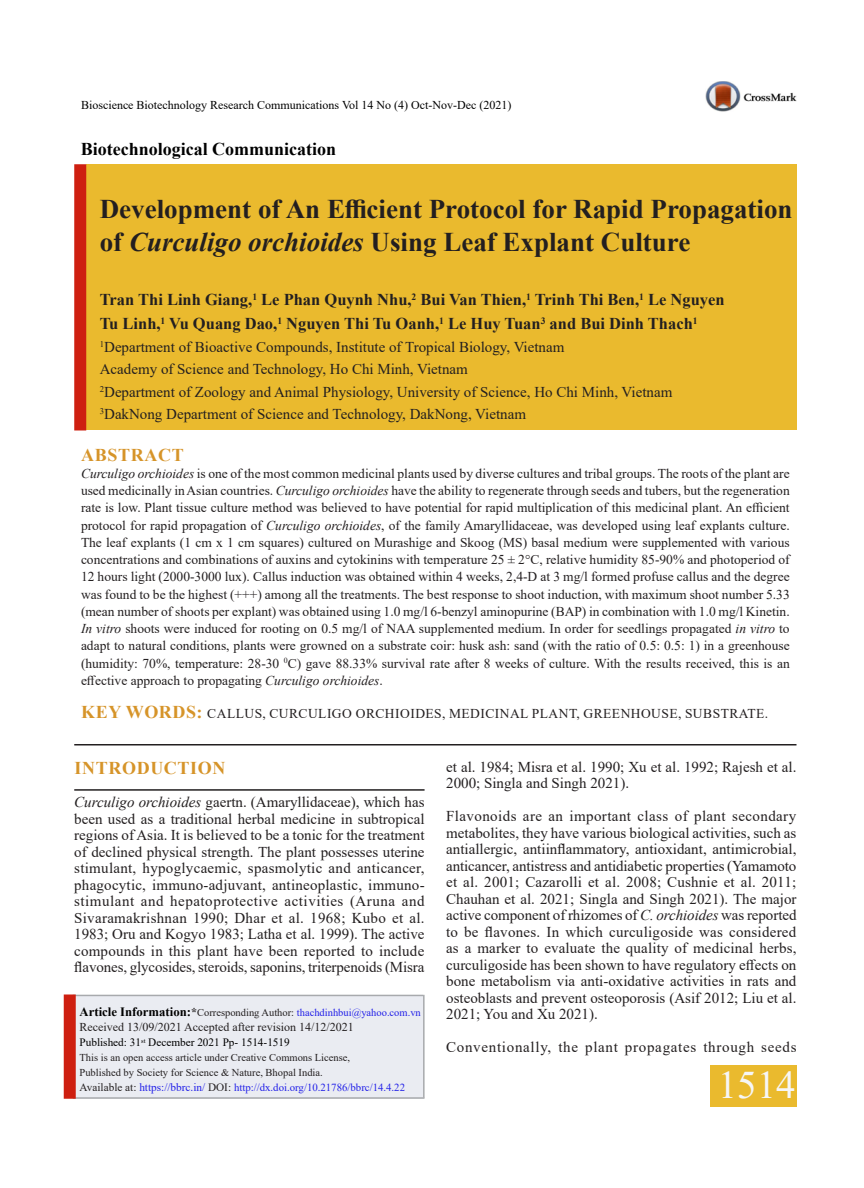
<style>
.page{position:relative;width:864px;height:1188px;background:#fff}
.page>*{position:absolute;margin:0;border:0;box-sizing:border-box;transform-origin:0 0}
.Body_text{font:39px "Times New Roman";color:#f6f6f7}
.Body_text-2{font:700 27px/33px "Times New Roman";color:#231f20}
.Body_text-3{font:700 18px "Times New Roman";color:#000}
.Body_text-4{font:700 18px "Times New Roman";letter-spacing:.035em;color:#d69429}
.Body_text-5{font:700 16.5px/24px "Times New Roman";color:#231f20}
.Body_text-6{font:15px/16.5px "Times New Roman";color:#231f20;text-align:justify}
.Body_text-7{font:15px "Times New Roman";letter-spacing:.045em;color:#231f20}
.Body_text-8{font:13.5px/17.2px "Times New Roman";color:#231f20;text-align:justify}
.Body_text-9{font:13.5px "Times New Roman";letter-spacing:.035em;color:#231f20}
.Body_text-10{font:12px "Times New Roman";color:#000}
.Body_text-11{font:12px "Times New Roman";color:#231f20}
.Body_text-12{font:11.25px "Times New Roman";color:#000}
.Body_text-13{font:10.8px "Times New Roman";color:#2321e8}
.Body_text-14{font:10.5px/15px "Times New Roman";color:#231f20}
.Body_text-15{font:10.5px "Times New Roman";color:#2321e8}
.s1{font-style:italic}
.s2{font-weight:700;font-size:18px;color:#d69429}
.s3{font-weight:700;font-size:12.75px;color:#000}
.s4{font-weight:700;font-size:12px;color:#231f20}
.s5{color:#231f20}
.s6{font-size:11.25px;color:#231f20}
.s7{font-size:11.25px}
</style>
<div class="page">
<hr style="left:74px;top:744px;width:722px;height:2px;background:#231f20">
<hr style="left:74px;top:789px;width:351px;height:2px;background:#231f20">
<div style="left:710px;top:1066px;width:86px;height:41px;background:#eaba2e"></div>
<img style="left:705px;top:81px;width:91px;height:31px">
<div style="left:73px;top:995px;width:350px;height:103px;background:#eaecf2"></div>
<hr style="left:423px;top:995px;width:2px;height:103px;background:#a8aaad">
<hr style="left:73px;top:995px;width:350px;height:1px;background:#a8aaad">
<hr style="left:73px;top:1097px;width:352px;height:2px;background:#a8aaad">
<div style="left:64px;top:994px;width:12px;height:105px;background:#ce1f10"></div>
<div style="left:86px;top:164px;width:710px;height:266px;background:#eaba2e"></div>
<div style="left:74px;top:164px;width:12px;height:266px;background:#ce1f10"></div>
<p class="Body_text-10" style="left:81px;top:96px;width:432px">Bioscience Biotechnology Research Communications Vol 14 No (4) Oct-Nov-Dec (2021)</p>
<p class="Body_text-3" style="left:81px;top:136px;width:257px">Biotechnological Communication</p>
<p class="Body_text-2" style="left:100px;top:192px;width:694px">Development of An Efficient Protocol for Rapid Propagation of <span class="s1">Curculigo orchioides</span> Using Leaf Explant Culture</p>
<p class="Body_text-5" style="left:100px;top:287px;width:626px">Tran Thi Linh Giang,<sup>1</sup> Le Phan Quynh Nhu,<sup>2</sup> Bui Van Thien,<sup>1</sup> Trinh Thi Ben,<sup>1</sup> Le Nguyen<br>Tu Linh,<sup>1</sup> Vu Quang Dao,<sup>1</sup> Nguyen Thi Tu Oanh,<sup>1</sup> Le Huy Tuan<sup>3</sup> and Bui Dinh Thach<sup>1</sup></p>
<p class="Body_text-6" style="left:100px;top:338px;width:466px"><sup>1</sup>Department of Bioactive Compounds, Institute of Tropical Biology, Vietnam</p>
<p class="Body_text-6" style="left:100px;top:360px;width:370px">Academy of Science and Technology, Ho Chi Minh, Vietnam</p>
<p class="Body_text-6" style="left:100px;top:383px;width:574px"><sup>2</sup>Department of Zoology and Animal Physiology, University of Science, Ho Chi Minh, Vietnam</p>
<p class="Body_text-6" style="left:100px;top:405px;width:428px"><sup>3</sup>DakNong Department of Science and Technology, DakNong, Vietnam</p>
<p class="Body_text-4" style="left:81px;top:442px;width:104px">ABSTRACT</p>
<p class="Body_text-8" style="left:81px;top:464px;width:710px"><span class="s1">Curculigo orchioides</span> is one of the most common medicinal plants used by diverse cultures and tribal groups. The roots of the plant are used medicinally in Asian countries. <span class="s1">Curculigo orchioides</span> have the ability to regenerate through seeds and tubers, but the regeneration rate is low. Plant tissue culture method was believed to have potential for rapid multiplication of this medicinal plant. An efficient protocol for rapid propagation of <span class="s1">Curculigo orchioides</span>, of the family Amaryllidaceae, was developed using leaf explants culture.<br>The leaf explants (1 cm x 1 cm squares) cultured on Murashige and Skoog (MS) basal medium were supplemented with various concentrations and combinations of auxins and cytokinins with temperature 25 ± 2°C, relative humidity 85-90% and photoperiod of 12 hours light (2000-3000 lux). Callus induction was obtained within 4 weeks, 2,4-D at 3 mg/l formed profuse callus and the degree was found to be the highest (+++) among all the treatments. The best response to shoot induction, with maximum shoot number 5.33 (mean number of shoots per explant) was obtained using 1.0 mg/l 6-benzyl aminopurine (BAP) in combination with 1.0 mg/l Kinetin.<br><span class="s1">In vitro</span> shoots were induced for rooting on 0.5 mg/l of NAA supplemented medium. In order for seedlings propagated <span class="s1">in vitro</span> to adapt to natural conditions, plants were growned on a substrate coir: husk ash: sand (with the ratio of 0.5: 0.5: 1) in a greenhouse (humidity: 70%, temperature: 28-30 <sup>0</sup>C) gave 88.33% survival rate after 8 weeks of culture. With the results received, this is an effective approach to propagating <span class="s1">Curculigo orchioides</span>.</p>
<p class="Body_text-9" style="left:81px;top:704px;width:399px"><span class="s2">KEY WORDS:</span> Callus, Curculigo orchioides, medicina</p>
<p class="Body_text-8" style="left:520px;top:704px;width:39px">l plant</p>
<p class="Body_text-9" style="left:577px;top:704px;width:137px">, greenhous e, subst</p>
<p class="Body_text-8" style="left:729px;top:704px;width:40px">rate.</p>
<p class="Body_text-4" style="left:75px;top:755px;width:152px">INTRODUCTION</p>
<p class="Body_text-6" style="left:74px;top:793px;width:352px"><span class="s1">Curculigo orchioides</span> gaertn. (Amaryllidaceae), which has been used as a traditional herbal medicine in subtropical regions of Asia. It is believed to be a tonic for the treatment of declined physical strength. The plant possesses uterine stimulant, hypoglycaemic, spasmolytic and anticancer, phagocytic, immuno-adjuvant, antineoplastic, immuno&shy;stimulant and hepatoprotective activities (Aruna and Sivaramakrishnan 1990; Dhar et al. 1968; Kubo et al.<br>1983; Oru and Kogyo 1983; Latha et al. 1999). The active compounds in this plant have been reported to include flavones, glycosides, steroids, saponins, triterpenoids (Misra</p>
<p class="Body_text-15" style="left:80px;top:1005px;width:343px"><span class="s3">Article Information:</span><span class="s4">*</span><span class="s5">Corresponding Author:</span> thachdinhbui@yahoo.com.vn</p>
<p class="Body_text-11" style="left:80px;top:1019px;width:276px">Received 13/09/2021 Accepted after revision 14/12/2021</p>
<p class="Body_text-12" style="left:80px;top:1035px;width:212px">Published: 31<sup>st</sup> December 2021 Pp- 1514-1519</p>
<p class="Body_text-14" style="left:80px;top:1050px;width:272px">This is an open access article under Creative Commons License,<br>Published by Society for Science &amp; Nature, Bhopal India.</p>
<p class="Body_text-13" style="left:80px;top:1080px;width:327px"><span class="s6">Available at:</span> <span class="s7">https://bbrc.in/</span> <span class="s6">DOI:</span> http://dx.doi.org/10.21786/bbrc/14.4.22</p>
<p class="Body_text-6" style="left:446px;top:758px;width:352px">et al. 1984; Misra et al. 1990; Xu et al. 1992; Rajesh et al.<br>2000; Singla and Singh 2021).</p>
<p class="Body_text-6" style="left:446px;top:807px;width:352px">Flavonoids are an important class of plant secondary metabolites, they have various biological activities, such as antiallergic, antiinflammatory, antioxidant, antimicrobial, anticancer, antistress and antidiabetic properties (Yamamoto et al. 2001; Cazarolli et al. 2008; Cushnie et al. 2011; Chauhan et al. 2021; Singla and Singh 2021). The major active component of rhizomes of <span class="s1">C. orchioides</span> was reported to be flavones. In which curculigoside was considered as a marker to evaluate the quality of medicinal herbs, curculigoside has been shown to have regulatory effects on bone metabolism via anti-oxidative activities in rats and osteoblasts and prevent osteoporosis (Asif 2012; Liu et al.<br>2021; You and Xu 2021).</p>
<p class="Body_text-7" style="left:446px;top:1037px;width:352px">Conventionally, the plant propagates through seeds</p>
<p class="Body_text" style="left:718px;top:1057px;width:79px">1514</p>
</div>
